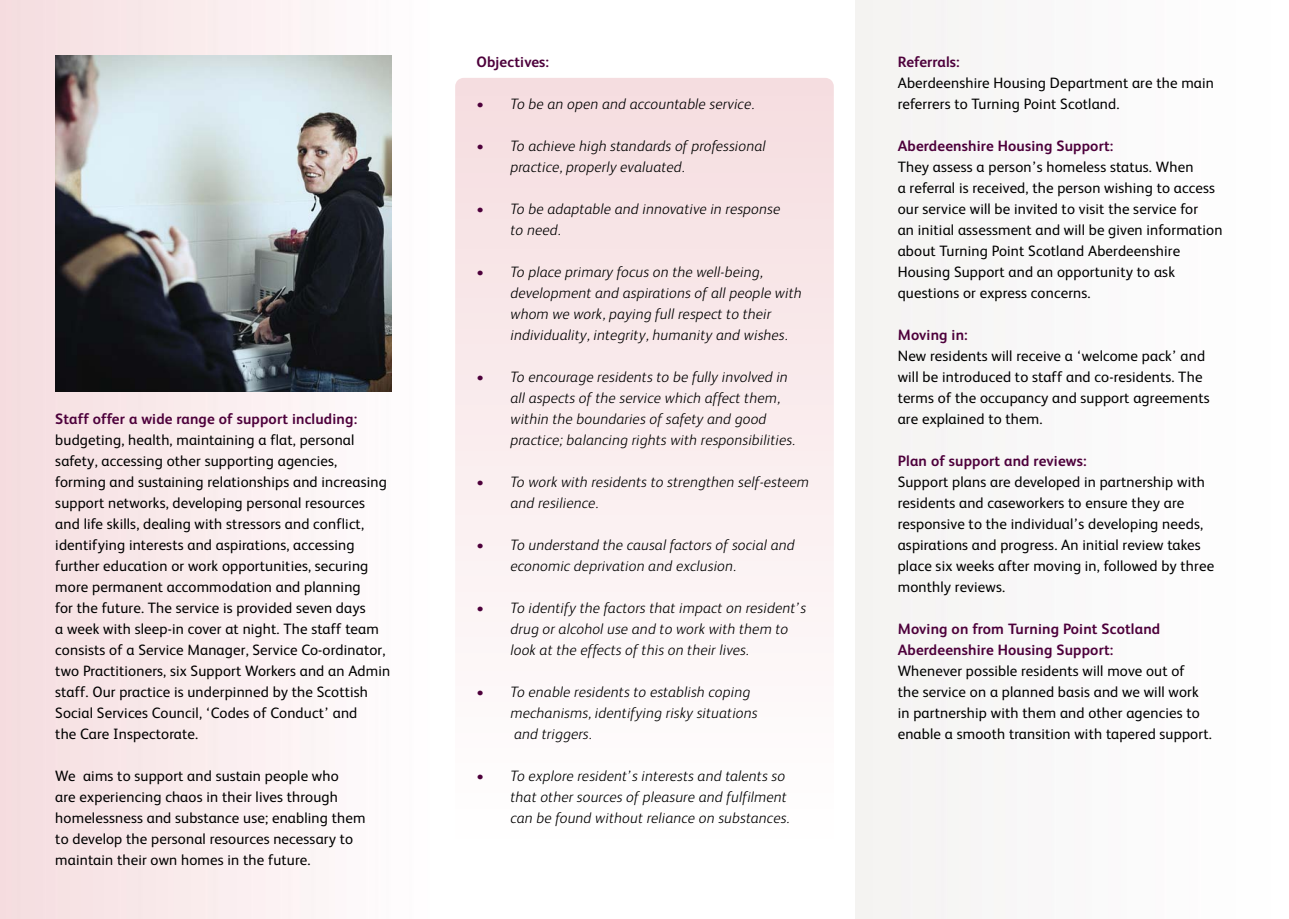
<style>
.page{position:relative;width:1289px;height:919px;background:#fff}
.page>*{position:absolute;margin:0;border:0;box-sizing:border-box;transform-origin:0 0}
.t1{font:15px/21px "FS Albert";letter-spacing:.01em;color:#000}
.t2{font:italic 300 15px/21px "FS Albert";letter-spacing:.01em;color:#000}
.t3{font:700 15px/21px "FS Albert";letter-spacing:.01em;color:#4d003b}
.s1{font-weight:700;font-style:normal;color:#4d003b}
</style>
<div class="page">
<img style="left:0;top:0;width:392px;height:918px">
<img style="left:55px;top:55px;width:336px;height:336px">
<p class="t3" style="left:55px;top:410px;width:303px">Staff offer a wide range of support including:</p>
<p class="t1" style="left:55px;top:431px;width:336px">budgeting, health, maintaining a flat, personal safety, accessing other supporting agencies, forming and sustaining relationships and increasing support networks, developing personal resources and life skills, dealing with stressors and conflict, identifying interests and aspirations, accessing further education or work opportunities, securing more permanent accommodation and planning<br>for the future. The service is provided seven days<br>a week with sleep-in cover at night. The staff team consists of a Service Manager, Service Co-ordinator, two Practitioners, six Support Workers and an Admin staff. Our practice is underpinned by the Scottish Social Services Council, ‘Codes of Conduct’ and<br>the Care Inspectorate.</p>
<p class="t1" style="left:55px;top:767px;width:312px">We aims to support and sustain people who<br>are experiencing chaos in their lives through homelessness and substance use; enabling them to develop the personal resources necessary to maintain their own homes in the future.</p>
<p class="t3" style="left:476px;top:53px;width:74px">Objectives:</p>
<p class="t2" style="left:476px;top:95px;width:279px"><span class="s1">•</span> To be an open and accountable service.</p>
<p class="t2" style="left:510px;top:137px;width:257px;text-indent:-34px"><span class="s1">•</span> To achieve high standards of professional practice, properly evaluated.</p>
<p class="t2" style="left:510px;top:200px;width:271px;text-indent:-34px"><span class="s1">•</span> To be adaptable and innovative in response to need.</p>
<p class="t2" style="left:510px;top:263px;width:293px;text-indent:-34px"><span class="s1">•</span> To place primary focus on the well-being, development and aspirations of all people with whom we work, paying full respect to their individuality, integrity, humanity and wishes.</p>
<p class="t2" style="left:510px;top:368px;width:286px;text-indent:-34px"><span class="s1">•</span> To encourage residents to be fully involved in all aspects of the service which affect them, within the boundaries of safety and good practice; balancing rights with responsibilities.</p>
<p class="t2" style="left:510px;top:473px;width:300px;text-indent:-34px"><span class="s1">•</span> To work with residents to strengthen self-esteem and resilience.</p>
<p class="t2" style="left:510px;top:536px;width:286px;text-indent:-34px"><span class="s1">•</span> To understand the causal factors of social and economic deprivation and exclusion.</p>
<p class="t2" style="left:510px;top:599px;width:297px;text-indent:-34px"><span class="s1">•</span> To identify the factors that impact on resident’s drug or alcohol use and to work with them to look at the effects of this on their lives.</p>
<p class="t2" style="left:510px;top:683px;width:248px;text-indent:-34px"><span class="s1">•</span> To enable residents to establish coping mechanisms, identifying risky situations and triggers.</p>
<p class="t2" style="left:510px;top:767px;width:280px;text-indent:-34px"><span class="s1">•</span> To explore resident’s interests and talents so that other sources of pleasure and fulfilment can be found without reliance on substances.</p>
<p class="t3" style="left:897px;top:53px;width:64px">Referrals:</p>
<p class="t1" style="left:897px;top:74px;width:318px">Aberdeenshire Housing Department are the main referrers to Turning Point Scotland.</p>
<p class="t3" style="left:897px;top:137px;width:217px">Aberdeenshire Housing Support:</p>
<p class="t1" style="left:897px;top:158px;width:326px">They assess a person’s homeless status. When<br>a referral is received, the person wishing to access our service will be invited to visit the service for<br>an initial assessment and will be given information about Turning Point Scotland Aberdeenshire Housing Support and an opportunity to ask questions or express concerns.</p>
<p class="t3" style="left:897px;top:326px;width:72px">Moving in:</p>
<p class="t1" style="left:897px;top:347px;width:313px">New residents will receive a ‘welcome pack’ and will be introduced to staff and co-residents. The terms of the occupancy and support agreements are explained to them.</p>
<p class="t3" style="left:897px;top:452px;width:190px">Plan of support and reviews:</p>
<p class="t1" style="left:897px;top:473px;width:318px">Support plans are developed in partnership with residents and caseworkers to ensure they are responsive to the individual’s developing needs, aspirations and progress. An initial review takes place six weeks after moving in, followed by three monthly reviews.</p>
<p class="t3" style="left:897px;top:620px;width:264px">Moving on from Turning Point Scotland<br>Aberdeenshire Housing Support:</p>
<p class="t1" style="left:897px;top:662px;width:315px">Whenever possible residents will move out of<br>the service on a planned basis and we will work in partnership with them and other agencies to enable a smooth transition with tapered support.</p>
</div>
